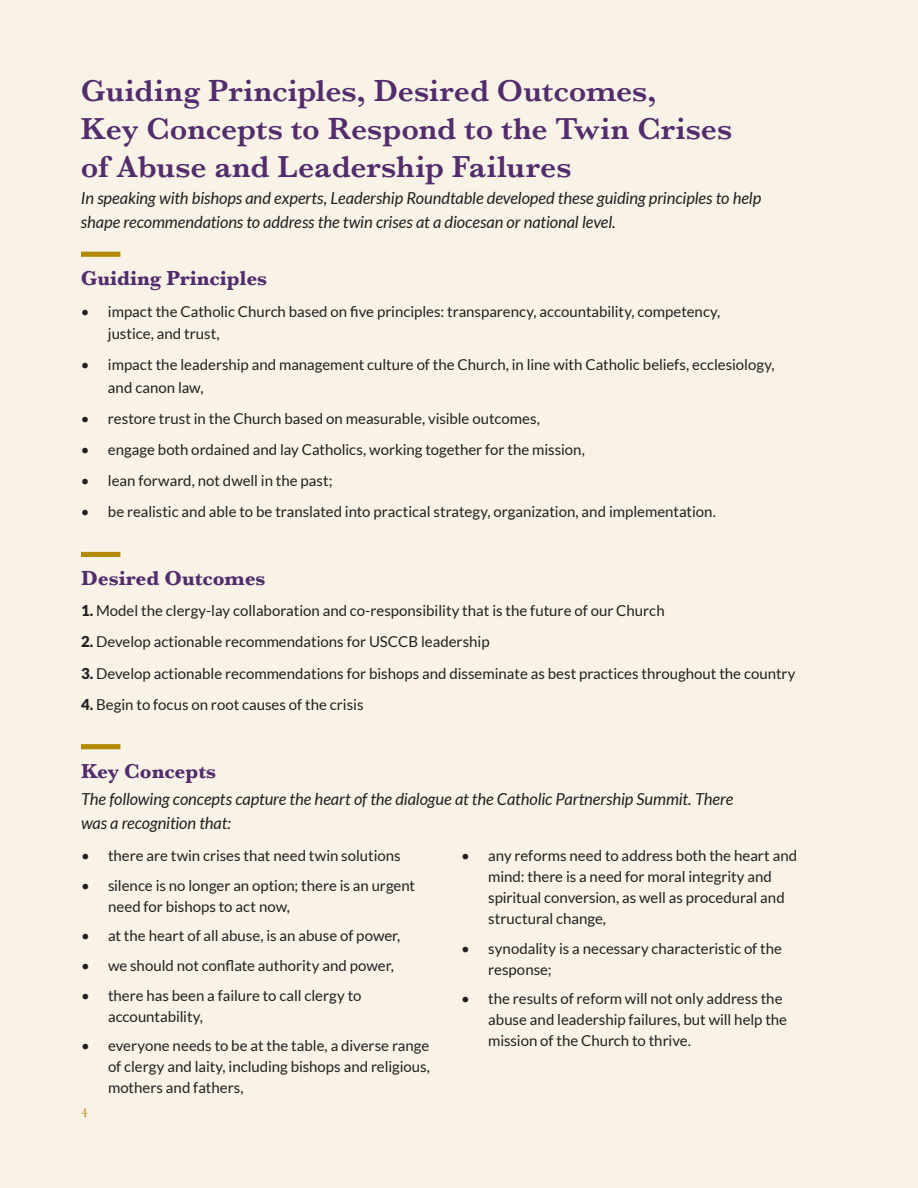
<style>
.page{position:relative;width:918px;height:1188px;background:#f8f3e6}
.page>*{position:absolute;margin:0;border:0;box-sizing:border-box;transform-origin:0 0}
.t1{font:600 31.5px/37.8px "Baskerville";letter-spacing:.005em;color:#522c6c}
.t2{font:700 21px "Baskerville";color:#522c6c}
.t3{font:italic 16.5px/24px "Lato";letter-spacing:-.005em;color:#231f20}
.t4{font:15px/21px "Lato";color:#231f20}
.t5{font:13.5px "Baskerville";color:#b38805}
.s1{font-weight:900}
</style>
<div class="page">
<div style="left:81px;top:252px;width:39px;height:5px;background:#b38805"></div>
<div style="left:81px;top:552px;width:39px;height:5px;background:#b38805"></div>
<div style="left:81px;top:744px;width:39px;height:5px;background:#b38805"></div>
<h1 class="t1" style="left:81px;top:72px;width:653px">Guiding Principles, Desired Outcomes,<br>Key Concepts to Respond to the Twin Crises of Abuse and Leadership Failures</h1>
<p class="t3" style="left:81px;top:187px;width:682px">In speaking with bishops and experts, Leadership Roundtable developed these guiding principles to help shape recommendations to address the twin crises at a diocesan or national level.</p>
<h2 class="t2" style="left:81px;top:264px;width:188px">Guiding Principles</h2>
<p class="t4" style="left:108px;top:300px;width:614px;line-height:22.5px;text-indent:-27px">• impact the Catholic Church based on five principles: transparency, accountability, competency, justice, and trust,</p>
<p class="t4" style="left:108px;top:353px;width:668px;line-height:22.5px;text-indent:-27px">• impact the leadership and management culture of the Church, in line with Catholic beliefs, ecclesiology, and canon law,</p>
<p class="t4" style="left:81px;top:408px;width:461px">• restore trust in the Church based on measurable, visible outcomes,</p>
<p class="t4" style="left:81px;top:439px;width:505px">• engage both ordained and lay Catholics, working together for the mission,</p>
<p class="t4" style="left:81px;top:470px;width:253px">• lean forward, not dwell in the past;</p>
<p class="t4" style="left:81px;top:501px;width:636px">• be realistic and able to be translated into practical strategy, organization, and implementation.</p>
<h2 class="t2" style="left:81px;top:564px;width:186px">Desired Outcomes</h2>
<p class="t4" style="left:81px;top:600px;width:585px"><span class="s1">1.</span> Model the clergy-lay collaboration and co-responsibility that is the future of our Church</p>
<p class="t4" style="left:81px;top:631px;width:410px"><span class="s1">2.</span> Develop actionable recommendations for USCCB leadership</p>
<p class="t4" style="left:81px;top:662px;width:716px"><span class="s1">3.</span> Develop actionable recommendations for bishops and disseminate as best practices throughout the country</p>
<p class="t4" style="left:81px;top:694px;width:284px"><span class="s1">4.</span> Begin to focus on root causes of the crisis</p>
<h2 class="t2" style="left:81px;top:757px;width:137px">Key Concepts</h2>
<p class="t3" style="left:81px;top:787px;width:654px">The following concepts capture the heart of the dialogue at the Catholic Partnership Summit. There was a recognition that:</p>
<p class="t4" style="left:81px;top:845px;width:321px">• there are twin crises that need twin solutions</p>
<p class="t4" style="left:108px;top:875px;width:309px;text-indent:-27px">• silence is no longer an option; there is an urgent need for bishops to act now,</p>
<p class="t4" style="left:81px;top:925px;width:321px">• at the heart of all abuse, is an abuse of power,</p>
<p class="t4" style="left:81px;top:955px;width:314px">• we should not conflate authority and power,</p>
<p class="t4" style="left:108px;top:985px;width:255px;text-indent:-27px">• there has been a failure to call clergy to accountability,</p>
<p class="t4" style="left:108px;top:1035px;width:324px;text-align:justify;text-indent:-27px">• everyone needs to be at the table, a diverse range of clergy and laity, including bishops and religious, mothers and fathers,</p>
<p class="t5" style="left:81px;top:1104px;width:8px">4</p>
<p class="t4" style="left:488px;top:845px;width:311px;text-indent:-27px">• any reforms need to address both the heart and mind: there is a need for moral integrity and spiritual conversion, as well as procedural and structural change,</p>
<p class="t4" style="left:488px;top:938px;width:295px;text-indent:-27px">• synodality is a necessary characteristic of the response;</p>
<p class="t4" style="left:488px;top:988px;width:300px;text-indent:-27px">• the results of reform will not only address the abuse and leadership failures, but will help the mission of the Church to thrive.</p>
</div>
